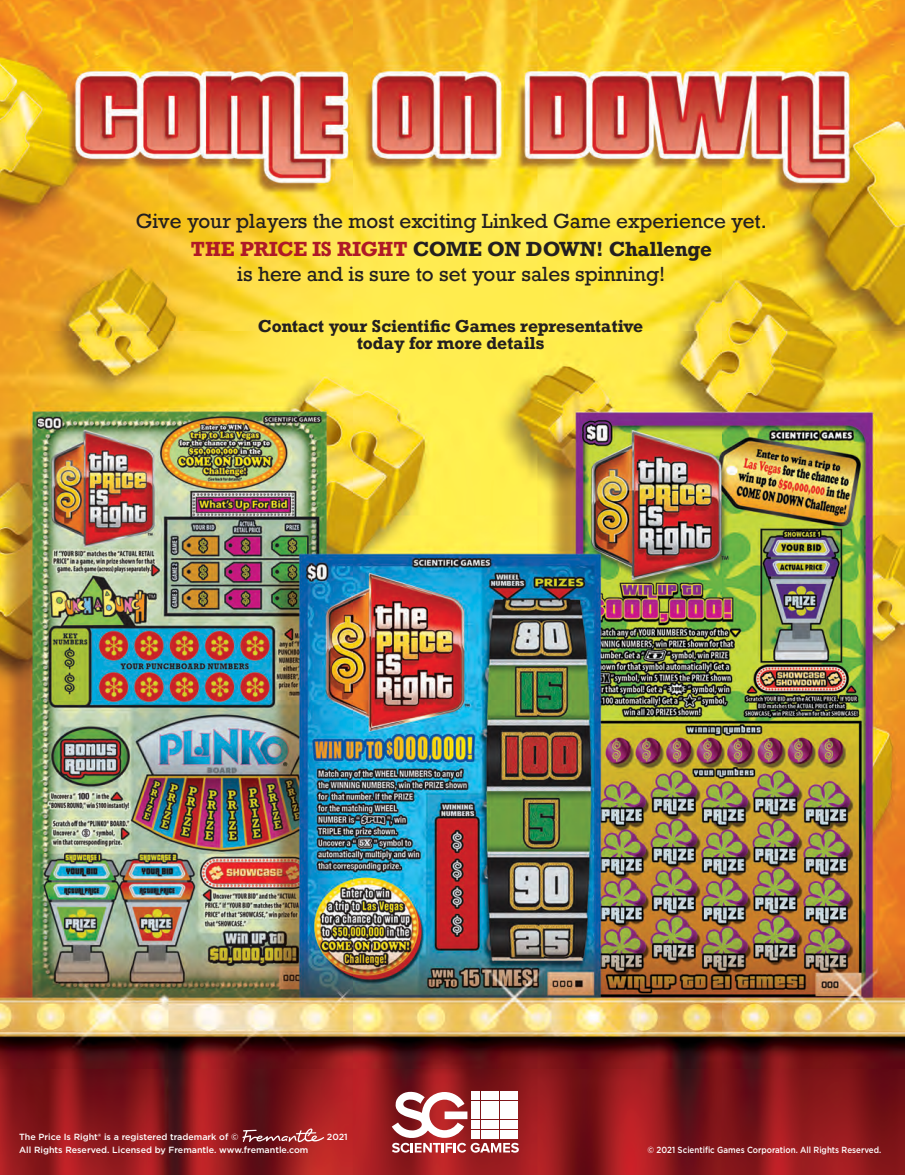
<style>
.page{position:relative;width:905px;height:1175px;background:#fff}
.page>*{position:absolute;margin:0;border:0;box-sizing:border-box;transform-origin:0 0}
.t1{font:19.2px/28.2px "Rockwell";color:#231f20;text-align:center}
.t2{font:700 16.35px/17.9px "Rockwell";letter-spacing:-.005em;color:#231f20;text-align:center}
.t3{font:500 9px "Gotham";color:#fff}
.t4{font:500 8.85px "Gotham";color:#fff;scale:.9 1}
.s1{font-weight:700;color:#ae1927}
.s2{font-weight:700}
</style>
<div class="page">
<img style="left:0;top:0;width:904px;height:1174px">
<svg style="left:392px;top:1091px;width:127px;height:61px"></svg>
<svg style="left:242px;top:1128px;width:82px;height:14px"></svg>
<p class="t1" style="left:136px;top:207px;width:632px">Give your players the most exciting Linked Game experience yet.<br><span class="s1">THE PRICE IS RIGHT</span> <span class="s2">COME ON DOWN! Challenge</span></p>
<p class="t1" style="left:237px;top:261px;width:429px">is here and is sure to set your sales spinning!</p>
<p class="t2" style="left:258px;top:316px;width:387px">Contact your Scientific Games representative today for more details</p>
<p class="t3" style="left:19px;top:1131px;width:221px">The Price Is Right® is a registered trademark of ©</p>
<p class="t3" style="left:327px;top:1131px;width:22px">2021</p>
<p class="t3" style="left:19px;top:1143px;width:291px">All Rights Reserved. Licensed by Fremantle. www.fremantle.com</p>
<p class="t4" style="left:647px;top:1144px;width:261px">© 2021 Scientific Games Corporation. All Rights Reserved.</p>
</div>
